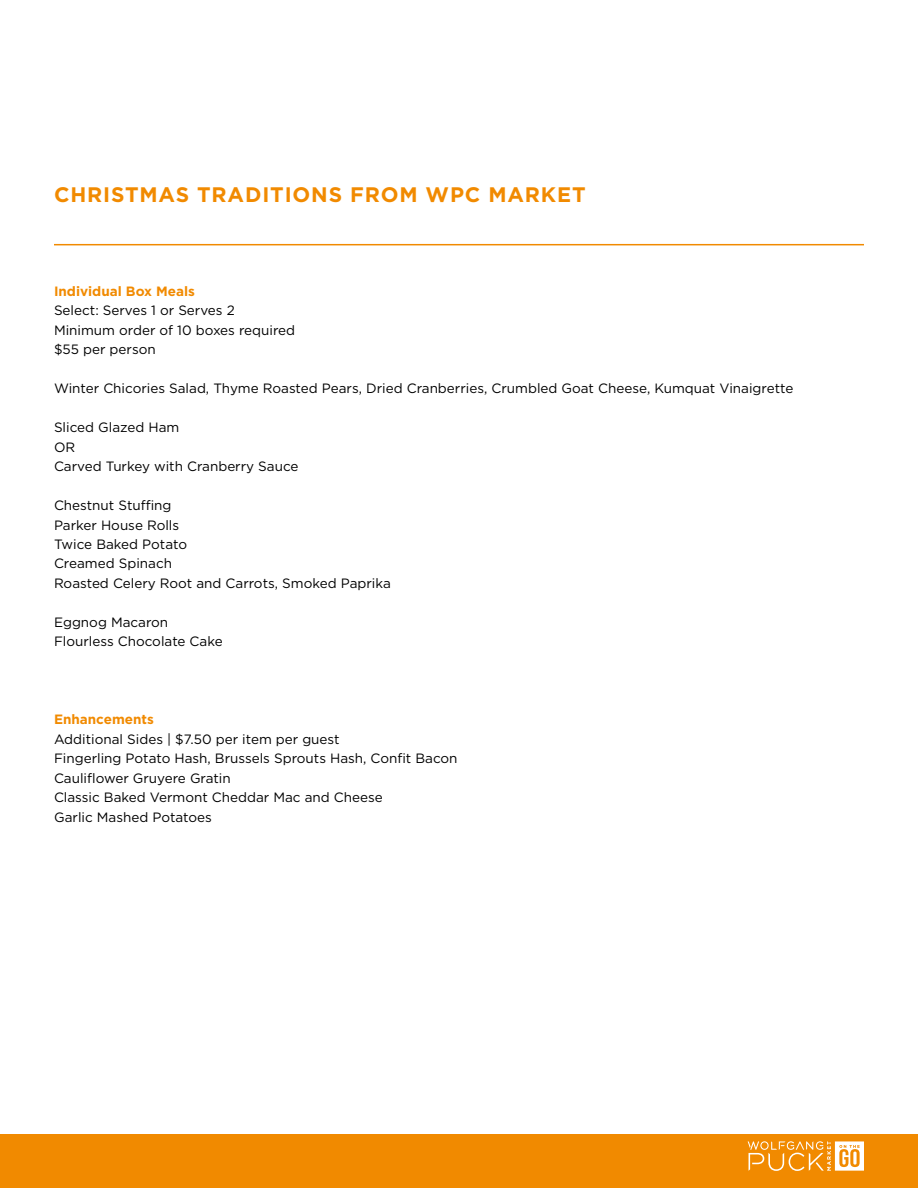
<style>
.page{position:relative;width:918px;height:1188px;background:#fff}
.page>*{position:absolute;margin:0;border:0;box-sizing:border-box;transform-origin:0 0}
.t1{font:700 21px "Gotham HTF";letter-spacing:.04em;color:#f18a00}
.t2{font:13.5px/19.5px "Gotham HTF";color:#000}
.t3{font:700 13.5px "Gotham HTF";color:#f18a00}
</style>
<div class="page">
<div style="left:0;top:1134px;width:918px;height:54px;background:#f18a00"></div>
<hr style="left:54px;top:244px;width:810px;height:1px;background:#f18a00">
<svg style="left:748px;top:1141px;width:116px;height:30px"></svg>
<h1 class="t1" style="left:54px;top:183px;width:533px">CHRISTMAS TRADITIONS FROM WPC MARKET</h1>
<p class="t3" style="left:54px;top:283px;width:142px">Individual Box Meals</p>
<p class="t2" style="left:54px;top:300px;width:243px">Select: Serves 1 or Serves 2<br>Minimum order of 10 boxes required $55 per person</p>
<p class="t2" style="left:54px;top:378px;width:741px">Winter Chicories Salad, Thyme Roasted Pears, Dried Cranberries, Crumbled Goat Cheese, Kumquat Vinaigrette</p>
<p class="t2" style="left:54px;top:417px;width:246px">Sliced Glazed Ham<br>OR<br>Carved Turkey with Cranberry Sauce</p>
<p class="t2" style="left:54px;top:495px;width:338px">Chestnut Stuffing<br>Parker House Rolls<br>Twice Baked Potato<br>Creamed Spinach<br>Roasted Celery Root and Carrots, Smoked Paprika</p>
<p class="t2" style="left:54px;top:612px;width:170px">Eggnog Macaron<br>Flourless Chocolate Cake</p>
<p class="t3" style="left:54px;top:712px;width:101px">Enhancements</p>
<p class="t2" style="left:54px;top:729px;width:405px">Additional Sides | $7.50 per item per guest<br>Fingerling Potato Hash, Brussels Sprouts Hash, Confit Bacon Cauliflower Gruyere Gratin<br>Classic Baked Vermont Cheddar Mac and Cheese<br>Garlic Mashed Potatoes</p>
</div>
